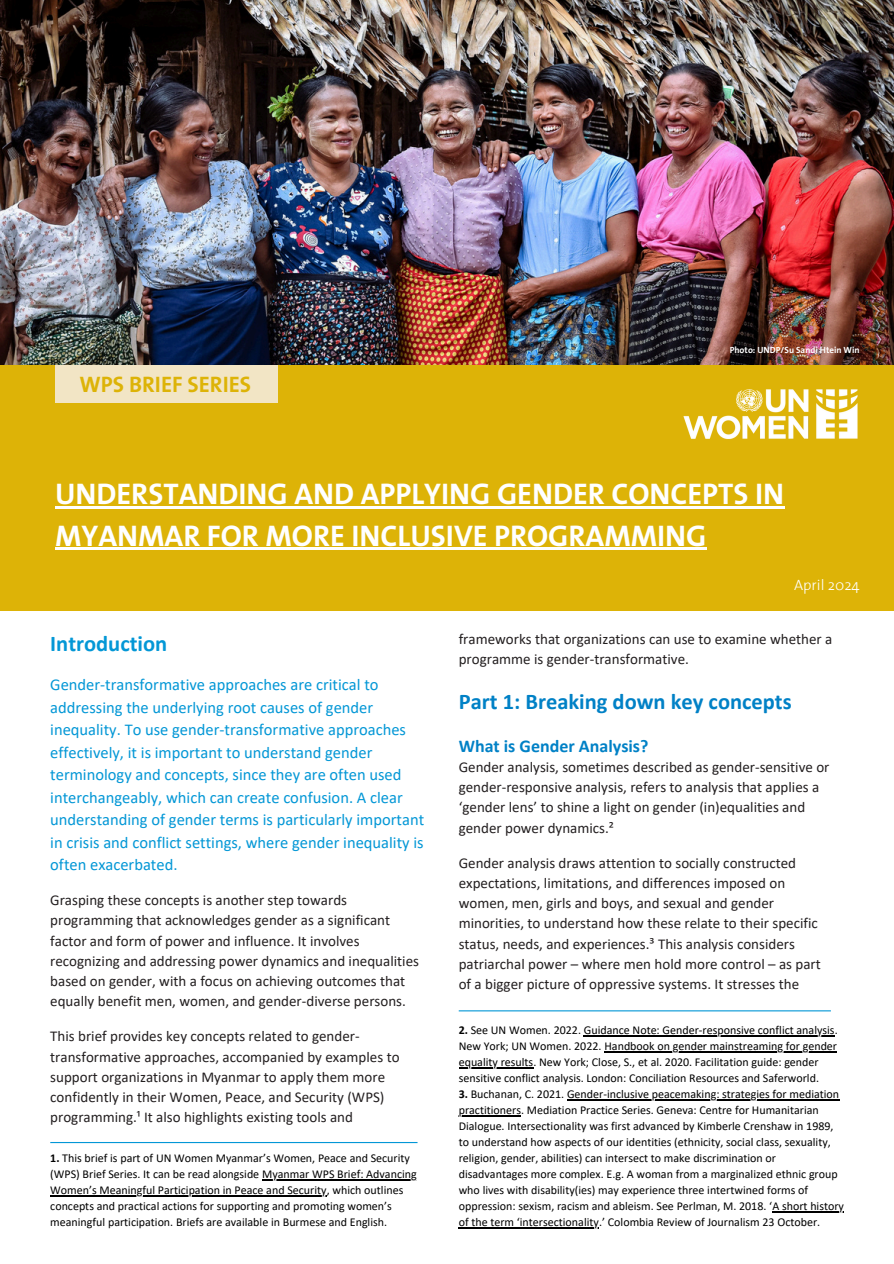
<style>
.page{position:relative;width:894px;height:1264px;background:#fff}
.page>*{position:absolute;margin:0;border:0;box-sizing:border-box;transform-origin:0 0}
.t1{font:700 30px/41.7px "The Sans";color:#fff}
.t2{font:700 22.5px "Calibri";color:#0081c6}
.t3{font:700 22.5px "The Sans";color:#ddb307}
.t4{font:700 22.5px "Calibri";color:#0397d6}
.t5{font:700 18px "Calibri";color:#0081c6}
.t6{font:16.5px/22.5px "Calibri";color:#0397d6}
.t7{font:15px/20.2px "Calibri";color:#231f20}
.t8{font:300 15px "The Sans";color:#fff}
.t9{font:12px/16px "Calibri";color:#000}
.t10{font:700 9px "The Sans";color:#fff}
.s1{font-weight:700}
</style>
<div class="page">
<img style="left:0;top:0;width:893px;height:365px">
<div style="left:0;top:365px;width:893px;height:245px;background:#ddb307"></div>
<div style="left:55px;top:365px;width:223px;height:38px;background:#f2e5c5"></div>
<img style="left:683px;top:389px;width:175px;height:51px">
<hr style="left:55px;top:506px;width:729px;height:2px;background:#fff">
<hr style="left:55px;top:548px;width:651px;height:2px;background:#fff">
<hr style="left:50px;top:1141px;width:367px;height:2px;background:#0397d6">
<hr style="left:262px;top:1179px;width:155px;height:1px;background:#000">
<hr style="left:50px;top:1195px;width:277px;height:1px;background:#000">
<hr style="left:458px;top:1010px;width:372px;height:1px;background:#0397d6">
<hr style="left:583px;top:1035px;width:251px;height:1px;background:#000">
<hr style="left:604px;top:1051px;width:233px;height:1px;background:#000">
<hr style="left:458px;top:1067px;width:75px;height:1px;background:#000">
<hr style="left:567px;top:1099px;width:272px;height:1px;background:#000">
<hr style="left:458px;top:1115px;width:63px;height:1px;background:#000">
<hr style="left:772px;top:1211px;width:71px;height:1px;background:#000">
<hr style="left:458px;top:1227px;width:141px;height:1px;background:#000">
<p class="t3" style="left:79px;top:365px;width:173px">WPS BRIEF SERIES</p>
<h2 class="t10" style="left:729px;top:343px;width:131px">Photo: UNDP/Su Sandi Htein Win</h2>
<h1 class="t1" style="left:55px;top:472px;width:730px">UNDERSTANDING AND APPLYING GENDER CONCEPTS IN<br>MYANMAR FOR MORE INCLUSIVE PROGRAMMING</h1>
<h4 class="t8" style="left:793px;top:578px;width:67px">April 2024</h4>
<h2 class="t4" style="left:50px;top:634px;width:118px">Introduction</h2>
<p class="t6" style="left:50px;top:674px;width:375px">Gender-transformative approaches are critical to addressing the underlying root causes of gender inequality. To use gender-transformative approaches effectively, it is important to understand gender terminology and concepts, since they are often used interchangeably, which can create confusion. A clear understanding of gender terms is particularly important in crisis and conflict settings, where gender inequality is often exacerbated.</p>
<p class="t7" style="left:50px;top:891px;width:370px">Grasping these concepts is another step towards programming that acknowledges gender as a significant factor and form of power and influence. It involves recognizing and addressing power dynamics and inequalities based on gender, with a focus on achieving outcomes that equally benefit men, women, and gender-diverse persons.</p>
<p class="t7" style="left:50px;top:1027px;width:351px">This brief provides key concepts related to gender&shy;transformative approaches, accompanied by examples to support organizations in Myanmar to apply them more confidently in their Women, Peace, and Security (WPS) programming.¹ It also highlights existing tools and</p>
<h3 class="t9" style="left:50px;top:1151px;width:368px"><span class="s1">1.</span> This brief is part of UN Women Myanmar’s Women, Peace and Security (WPS) Brief Series. It can be read alongside Myanmar WPS Brief: Advancing</h3>
<h4 class="t9" style="left:50px;top:1183px;width:354px">Women’s Meaningful Participation in Peace and Security, which outlines concepts and practical actions for supporting and promoting women’s meaningful participation. Briefs are available in Burmese and English.</h4>
<p class="t7" style="left:458px;top:629px;width:375px">frameworks that organizations can use to examine whether a programme is gender-transformative.</p>
<h2 class="t2" style="left:458px;top:692px;width:334px">Part 1: Breaking down key concepts</h2>
<h3 class="t5" style="left:458px;top:738px;width:191px">What is Gender Analysis?</h3>
<p class="t7" style="left:458px;top:758px;width:372px">Gender analysis, sometimes described as gender-sensitive or gender-responsive analysis, refers to analysis that applies a ‘gender lens’ to shine a light on gender (in)equalities and gender power dynamics.²</p>
<p class="t7" style="left:458px;top:853px;width:363px">Gender analysis draws attention to socially constructed expectations, limitations, and differences imposed on women, men, girls and boys, and sexual and gender minorities, to understand how these relate to their specific status, needs, and experiences.³ This analysis considers patriarchal power – where men hold more control – as part of a bigger picture of oppressive systems. It stresses the</p>
<h4 class="t9" style="left:458px;top:1023px;width:380px"><span class="s1">2.</span> See UN Women. 2022. Guidance Note: Gender-responsive conflict analysis.</h4>
<h5 class="t9" style="left:458px;top:1039px;width:380px">New York; UN Women. 2022. Handbook on gender mainstreaming for gender</h5>
<h3 class="t9" style="left:458px;top:1055px;width:362px">equality results. New York; Close, S., et al. 2020. Facilitation guide: gender sensitive conflict analysis. London: Conciliation Resources and Saferworld.</h3>
<h3 class="t9" style="left:458px;top:1087px;width:382px"><span class="s1">3.</span> Buchanan, C. 2021. Gender-inclusive peacemaking: strategies for mediation</h3>
<h4 class="t9" style="left:458px;top:1103px;width:386px">practitioners. Mediation Practice Series. Geneva: Centre for Humanitarian Dialogue. Intersectionality was first advanced by Kimberle Crenshaw in 1989, to understand how aspects of our identities (ethnicity, social class, sexuality, religion, gender, abilities) can intersect to make discrimination or disadvantages more complex. E.g. A woman from a marginalized ethnic group who lives with disability(ies) may experience three intertwined forms of oppression: sexism, racism and ableism. See Perlman, M. 2018. ‘A short history of the term ‘intersectionality.’ Colombia Review of Journalism 23 October.</h4>
</div>
